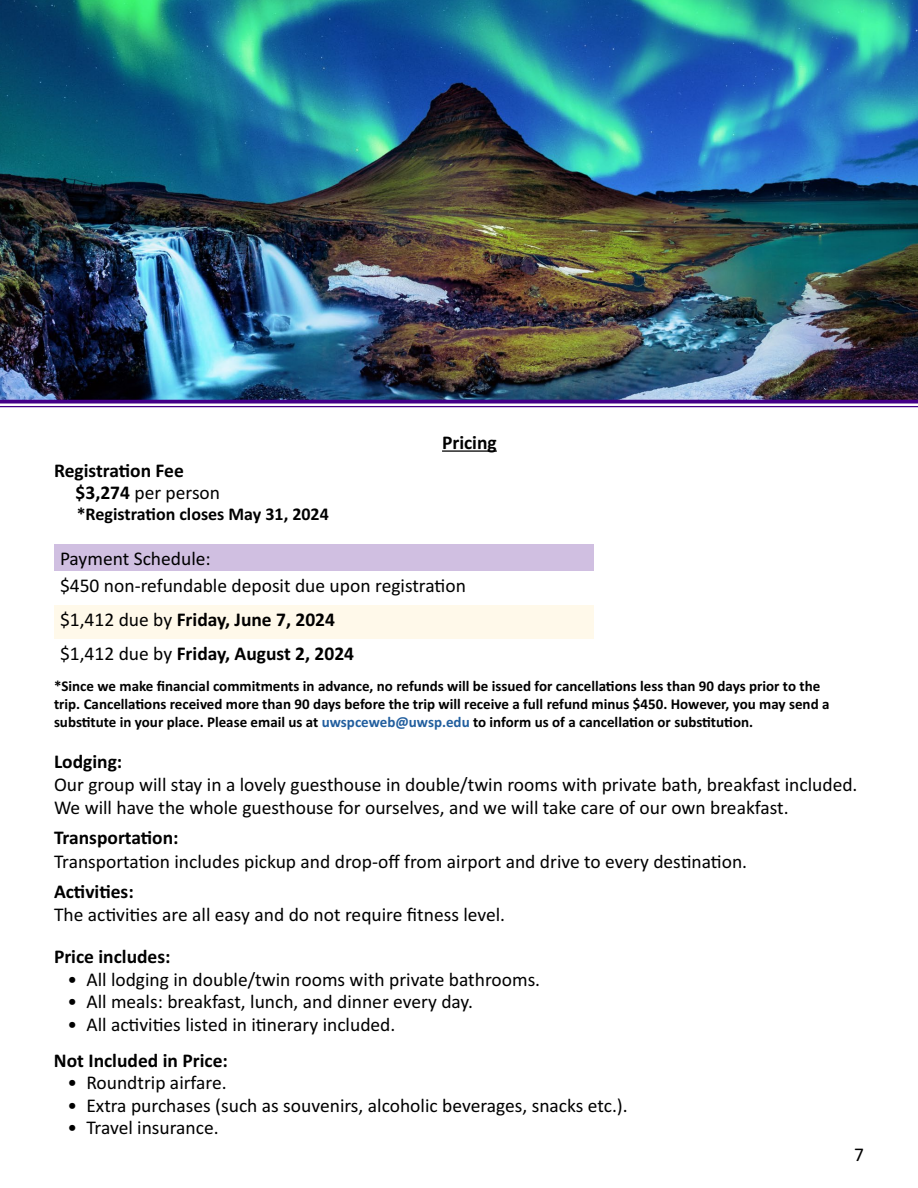
<style>
.page{position:relative;width:918px;height:1188px;background:#fff}
.page>*{position:absolute;margin:0;border:0;box-sizing:border-box;transform-origin:0 0}
.t1{font:19.5px/23.4px "Calibri";color:#000}
.t2{font:700 19.5px/22.5px "Calibri";color:#000}
.t3{font:700 18px "Calibri";color:#000}
.t4{font:700 15px/18px "Calibri";color:#000}
.s1{font-weight:400}
.s2{color:#215e9e}
</style>
<div class="page">
<img style="left:0;top:0;width:918px;height:400px">
<hr style="left:442px;top:450px;width:55px;height:2px;background:#000">
<hr style="left:0;top:406px;width:918px;height:1px;background:#430087">
<svg style="left:0;top:400px;width:918px;height:4px;background:#5a1f95"></svg>
<div style="left:54px;top:544px;width:540px;height:28px;background:#d0bfe1"></div>
<div style="left:54px;top:605px;width:540px;height:34px;background:#fff9ea"></div>
<p class="t2" style="left:76px;top:459px;width:146px;text-indent:-22px">Registration Fee $3,274 <span class="s1">per person</span></p>
<p class="t3" style="left:77px;top:501px;width:254px">*Registration closes May 31, 2024</p>
<p class="t2" style="left:442px;top:430px;width:56px">Pricing</p>
<p class="t1" style="left:60px;top:545px;width:407px;line-height:27px">Payment Schedule:<br>$450 non-refundable deposit due upon registration</p>
<p class="t2" style="left:60px;top:602px;width:296px;line-height:33.8px"><span class="s1">$1,412 due by</span> Friday, June 7, 2024 <span class="s1">$1,412 due by</span> Friday, August 2, 2024</p>
<p class="t4" style="left:54px;top:676px;width:777px">*Since we make financial commitments in advance, no refunds will be issued for cancellations less than 90 days prior to the trip. Cancellations received more than 90 days before the trip will receive a full refund minus $450. However, you may send a substitute in your place. Please email us at <span class="s2">uwspceweb@uwsp.edu</span> to inform us of a cancellation or substitution.</p>
<p class="t2" style="left:54px;top:750px;width:70px">Lodging:</p>
<p class="t1" style="left:54px;top:772px;width:805px">Our group will stay in a lovely guesthouse in double/twin rooms with private bath, breakfast included.<br>We will have the whole guesthouse for ourselves, and we will take care of our own breakfast.</p>
<p class="t2" style="left:54px;top:826px;width:126px">Transportation:</p>
<p class="t1" style="left:54px;top:849px;width:695px">Transportation includes pickup and drop-off from airport and drive to every destination.</p>
<p class="t2" style="left:54px;top:880px;width:81px">Activities:</p>
<p class="t1" style="left:54px;top:903px;width:453px">The activities are all easy and do not require fitness level.</p>
<p class="t2" style="left:54px;top:945px;width:118px">Price includes:</p>
<p class="t1" style="left:67px;top:967px;width:474px">• All lodging in double/twin rooms with private bathrooms.</p>
<p class="t1" style="left:67px;top:989px;width:407px">• All meals: breakfast, lunch, and dinner every day.</p>
<p class="t1" style="left:67px;top:1012px;width:329px">• All activities listed in itinerary included.</p>
<p class="t2" style="left:54px;top:1048px;width:175px">Not Included in Price:</p>
<p class="t1" style="left:67px;top:1070px;width:161px">• Roundtrip airfare.</p>
<p class="t1" style="left:67px;top:1093px;width:562px">• Extra purchases (such as souvenirs, alcoholic beverages, snacks etc.).</p>
<p class="t1" style="left:67px;top:1115px;width:153px">• Travel insurance.</p>
<p class="t1" style="left:854px;top:1142px;width:11px">7</p>
</div>
